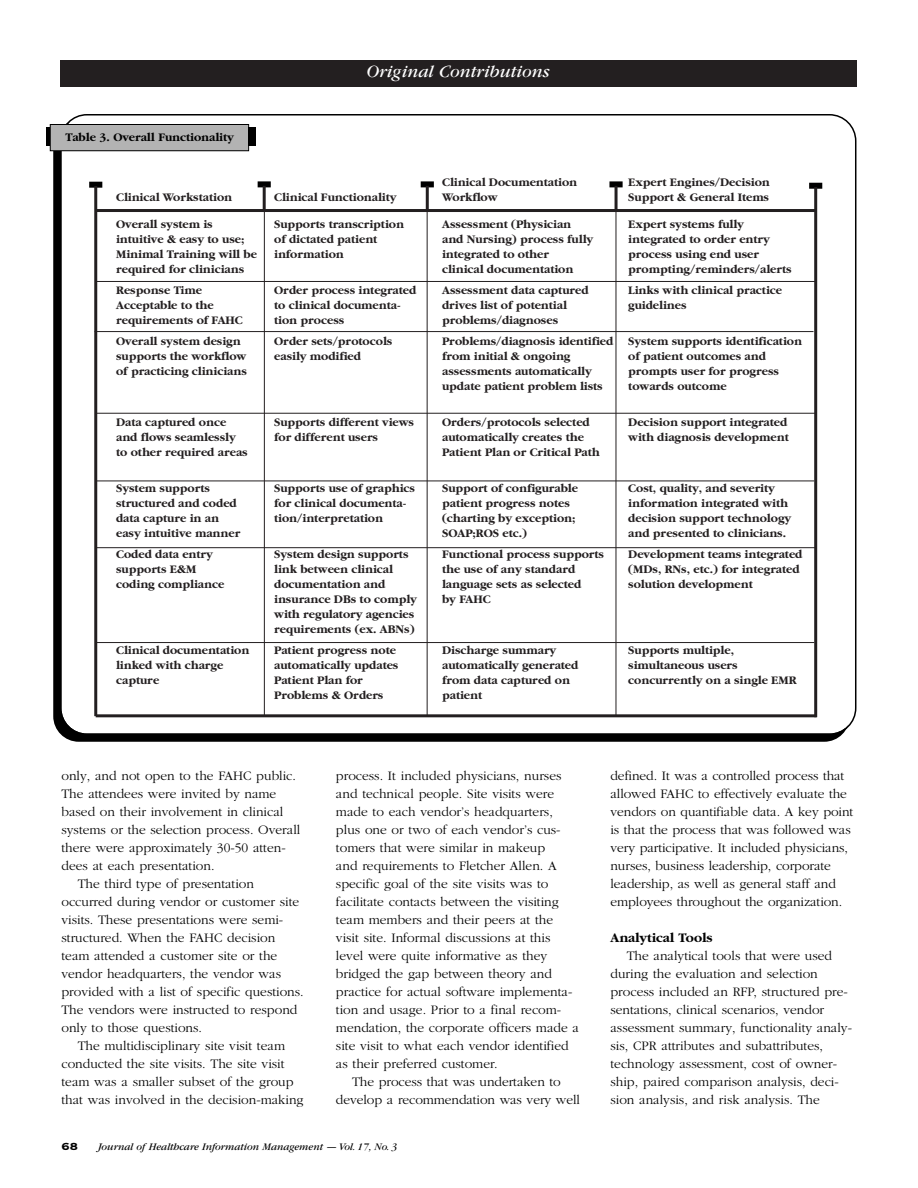
<style>
.page{position:relative;width:918px;height:1188px;background:#fff}
.page>*{position:absolute;margin:0;border:0;box-sizing:border-box;transform-origin:0 0}
.t1{font:italic 18px "Garamond";color:#fff}
.t2{font:300 13.5px/18px "Garamond";color:#000}
.t3{font:700 13.5px "Garamond";color:#000}
.t4{font:13.5px "Copperplate Thirty Three BC";color:#000}
.t5{font:700 12px/15px "Garamond";color:#231f20}
.t6{font:700 12px "Garamond";color:#000}
.t7{font:italic 10.5px "Garamond";color:#000}
</style>
<div class="page">
<div style="left:60px;top:60px;width:796px;height:27px;background:#231f20"></div>
<svg style="left:60px;top:114px;width:796px;height:621px"></svg>
<div style="left:46px;top:128px;width:210px;height:18px;background:#000"></div>
<div style="left:51px;top:125px;width:197px;height:25px;background:#b3b3b3"></div>
<div style="left:50px;top:124px;width:199px;height:27px;border:1px solid #000"></div>
<h1 class="t1" style="left:367px;top:66px;width:185px">Original Contributions</h1>
<p class="t6" style="left:66px;top:132px;width:170px">Table 3. Overall Functionality</p>
<p class="t5" style="left:116px;top:191px;width:118px">Clinical Workstation</p>
<p class="t5" style="left:116px;top:218px;width:142px">Overall system is intuitive &amp; easy to use;<br>Minimal Training will be required for clinicians</p>
<p class="t5" style="left:116px;top:284px;width:128px">Response Time<br>Acceptable to the requirements of FAHC</p>
<p class="t5" style="left:116px;top:335px;width:132px">Overall system design supports the workflow of practicing clinicians</p>
<p class="t5" style="left:116px;top:416px;width:133px">Data captured once and flows seamlessly to other required areas</p>
<p class="t5" style="left:116px;top:482px;width:126px">System supports structured and coded data capture in an easy intuitive manner</p>
<p class="t5" style="left:116px;top:548px;width:110px">Coded data entry supports E&amp;M coding compliance</p>
<p class="t5" style="left:116px;top:644px;width:135px">Clinical documentation linked with charge capture</p>
<p class="t5" style="left:274px;top:191px;width:124px">Clinical Functionality</p>
<p class="t5" style="left:274px;top:218px;width:131px">Supports transcription of dictated patient information</p>
<p class="t5" style="left:274px;top:284px;width:144px">Order process integrated to clinical documenta&shy;tion process</p>
<p class="t5" style="left:274px;top:335px;width:120px">Order sets/protocols easily modified</p>
<p class="t5" style="left:274px;top:416px;width:141px">Supports different views for different users</p>
<p class="t5" style="left:274px;top:482px;width:142px">Supports use of graphics for clinical documenta&shy;tion/interpretation</p>
<p class="t5" style="left:274px;top:548px;width:144px">System design supports link between clinical documentation and insurance DBs to comply with regulatory agencies requirements (ex. ABNs)</p>
<p class="t5" style="left:274px;top:644px;width:126px">Patient progress note automatically updates<br>Patient Plan for<br>Problems &amp; Orders</p>
<p class="t5" style="left:442px;top:176px;width:137px">Clinical Documentation<br>Workflow</p>
<p class="t5" style="left:442px;top:218px;width:153px">Assessment (Physician and Nursing) process fully integrated to other clinical documentation</p>
<p class="t5" style="left:442px;top:284px;width:148px">Assessment data captured drives list of potential problems/diagnoses</p>
<p class="t5" style="left:442px;top:335px;width:173px">Problems/diagnosis identified from initial &amp; ongoing assessments automatically update patient problem lists</p>
<p class="t5" style="left:442px;top:416px;width:159px">Orders/protocols selected automatically creates the<br>Patient Plan or Critical Path</p>
<p class="t5" style="left:442px;top:482px;width:137px">Support of configurable patient progress notes (charting by exception;<br>SOAP;ROS etc.)</p>
<p class="t5" style="left:442px;top:548px;width:163px">Functional process supports the use of any standard language sets as selected<br>by FAHC</p>
<p class="t5" style="left:442px;top:644px;width:138px">Discharge summary automatically generated from data captured on patient</p>
<p class="t5" style="left:628px;top:176px;width:143px">Expert Engines/Decision<br>Support &amp; General Items</p>
<p class="t5" style="left:628px;top:218px;width:165px">Expert systems fully integrated to order entry process using end user prompting/reminders/alerts</p>
<p class="t5" style="left:628px;top:284px;width:155px">Links with clinical practice guidelines</p>
<p class="t5" style="left:628px;top:335px;width:175px">System supports identification of patient outcomes and prompts user for progress towards outcome</p>
<p class="t5" style="left:628px;top:416px;width:162px">Decision support integrated with diagnosis development</p>
<p class="t5" style="left:628px;top:482px;width:164px">Cost, quality, and severity information integrated with decision support technology and presented to clinicians.</p>
<p class="t5" style="left:628px;top:548px;width:176px">Development teams integrated (MDs, RNs, etc.) for integrated solution development</p>
<p class="t5" style="left:628px;top:644px;width:170px">Supports multiple, simultaneous users concurrently on a single EMR</p>
<p class="t2" style="left:62px;top:768px;width:236px">only, and not open to the FAHC public.</p>
<p class="t2" style="left:62px;top:786px;width:216px">The attendees were invited by name</p>
<p class="t2" style="left:62px;top:804px;width:223px">based on their involvement in clinical</p>
<p class="t2" style="left:62px;top:822px;width:240px">systems or the selection process. Overall</p>
<p class="t2" style="left:62px;top:840px;width:226px">there were approximately 30-50 atten-</p>
<p class="t2" style="left:62px;top:858px;width:155px">dees at each presentation.</p>
<p class="t2" style="left:78px;top:876px;width:178px">The third type of presentation</p>
<p class="t2" style="left:62px;top:894px;width:239px">occurred during vendor or customer site</p>
<p class="t2" style="left:62px;top:912px;width:223px">visits. These presentations were semi-</p>
<p class="t2" style="left:62px;top:930px;width:215px">structured. When the FAHC decision</p>
<p class="t2" style="left:62px;top:948px;width:217px">team attended a customer site or the</p>
<p class="t2" style="left:62px;top:966px;width:221px">vendor headquarters, the vendor was</p>
<p class="t2" style="left:62px;top:984px;width:244px">provided with a list of specific questions.</p>
<p class="t2" style="left:62px;top:1002px;width:237px">The vendors were instructed to respond</p>
<p class="t2" style="left:62px;top:1020px;width:142px">only to those questions.</p>
<p class="t2" style="left:78px;top:1038px;width:209px">The multidisciplinary site visit team</p>
<p class="t2" style="left:62px;top:1056px;width:225px">conducted the site visits. The site visit</p>
<p class="t2" style="left:62px;top:1074px;width:234px">team was a smaller subset of the group</p>
<p class="t2" style="left:62px;top:1092px;width:244px">that was involved in the decision-making</p>
<p class="t2" style="left:336px;top:768px;width:245px">process. It included physicians, nurses and technical people. Site visits were made to each vendor’s headquarters, plus one or two of each vendor’s cus&shy;tomers that were similar in makeup<br>and requirements to Fletcher Allen. A specific goal of the site visits was to facilitate contacts between the visiting team members and their peers at the visit site. Informal discussions at this level were quite informative as they bridged the gap between theory and practice for actual software implementa&shy;tion and usage. Prior to a final recom&shy;mendation, the corporate officers made a site visit to what each vendor identified as their preferred customer.</p>
<p class="t2" style="left:336px;top:1074px;width:246px;text-align:center">The process that was undertaken to develop a recommendation was very well</p>
<p class="t4" style="left:62px;top:1137px;width:18px">68</p>
<p class="t7" style="left:98px;top:1143px;width:301px">Journal of Healthcare Information Management — Vol. 17, No. 3</p>
<p class="t2" style="left:610px;top:768px;width:244px">defined. It was a controlled process that allowed FAHC to effectively evaluate the vendors on quantifiable data. A key point is that the process that was followed was very participative. It included physicians, nurses, business leadership, corporate leadership, as well as general staff and employees throughout the organization.</p>
<p class="t3" style="left:610px;top:932px;width:104px">Analytical Tools</p>
<p class="t2" style="left:610px;top:948px;width:243px;text-indent:16px">The analytical tools that were used during the evaluation and selection process included an RFP, structured pre&shy;sentations, clinical scenarios, vendor assessment summary, functionality analy&shy;sis, CPR attributes and subattributes, technology assessment, cost of owner&shy;ship, paired comparison analysis, deci&shy;sion analysis, and risk analysis. The</p>
</div>
